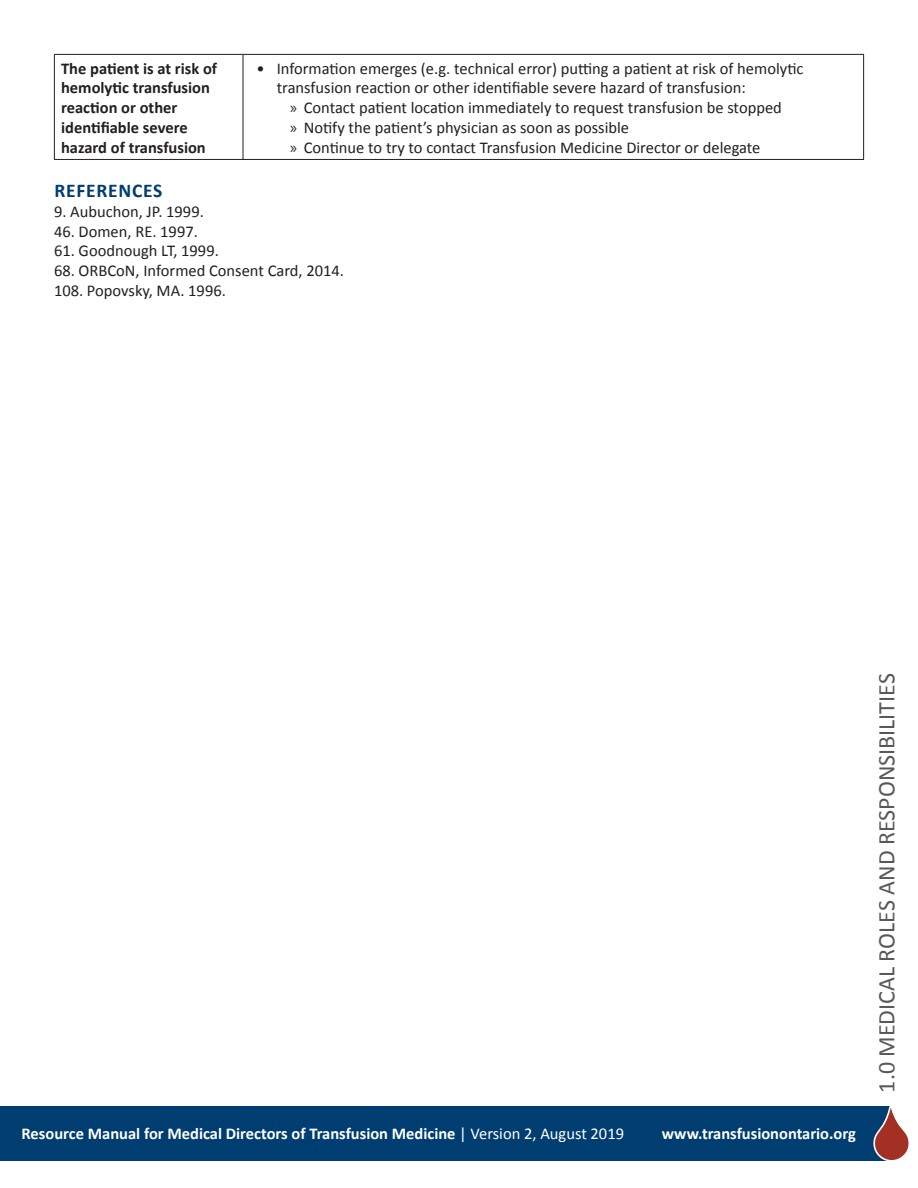
<style>
.page{position:relative;width:918px;height:1188px;background:#fff}
.page>*{position:absolute;margin:0;border:0;box-sizing:border-box;transform-origin:0 0}
.Subtitles{font:24px "Calibri";color:#57585a}
.t1{font:700 19.5px "Calibri";letter-spacing:.04em;color:#003d71}
.t2{font:16.5px/19.8px "Calibri";color:#231f20}
.t3{font:700 16.5px "Calibri";color:#fff}
.t4{font:700 16.5px/19.8px "Calibri";color:#231f20}
.s1{font-family:"Myriad Pro"}
.s2{font-weight:400}
</style>
<div class="page">
<div style="left:0;top:1106px;width:889px;height:55px;background:#003d71"></div>
<svg style="left:874px;top:1106px;width:35px;height:55px"></svg>
<hr style="left:54px;top:54px;width:189px;height:1px;background:#231f20">
<hr style="left:243px;top:54px;width:621px;height:1px;background:#231f20">
<hr style="left:54px;top:159px;width:189px;height:1px;background:#231f20">
<hr style="left:243px;top:159px;width:621px;height:1px;background:#231f20">
<hr style="left:54px;top:55px;width:1px;height:104px;background:#231f20">
<hr style="left:243px;top:55px;width:1px;height:104px;background:#231f20">
<hr style="left:863px;top:55px;width:1px;height:104px;background:#231f20">
<p class="t4" style="left:61px;top:57px;width:158px">The patient is at risk of hemolytic transfusion reaction or other identifiable severe hazard of transfusion</p>
<p class="t2" style="left:277px;top:57px;width:528px;text-indent:-20px">• Information emerges (e.g. technical error) putting a patient at risk of hemolytic transfusion reaction or other identifiable severe hazard of transfusion:</p>
<p class="t2" style="left:290px;top:97px;width:493px"><span class="s1">»</span> Contact patient location immediately to request transfusion be stopped</p>
<p class="t2" style="left:290px;top:117px;width:340px"><span class="s1">»</span> Notify the patient’s physician as soon as possible</p>
<p class="t2" style="left:290px;top:137px;width:472px"><span class="s1">»</span> Continue to try to contact Transfusion Medicine Director or delegate</p>
<p class="t1" style="left:54px;top:178px;width:110px">REFERENCES</p>
<p class="t2" style="left:54px;top:201px;width:151px">9. Aubuchon, JP. 1999.</p>
<p class="t2" style="left:54px;top:220px;width:145px">46. Domen, RE. 1997.</p>
<p class="t2" style="left:54px;top:240px;width:166px">61. Goodnough LT, 1999.</p>
<p class="t2" style="left:54px;top:260px;width:292px">68. ORBCoN, Informed Consent Card, 2014.</p>
<p class="t2" style="left:54px;top:280px;width:173px">108. Popovsky, MA. 1996.</p>
<p class="t3" style="left:22px;top:1124px;width:604px">Resource Manual for Medical Directors of Transfusion Medicine <span class="s2">| Version 2, August 2019</span></p>
<p class="t3" style="left:662px;top:1124px;width:196px">www.transfusionontario.org</p>
<p class="Subtitles" style="left:872px;top:1093px;width:421px;rotate:-90deg">1.0 MEDICAL ROLES AND RESPONSIBILITIES</p>
</div>
